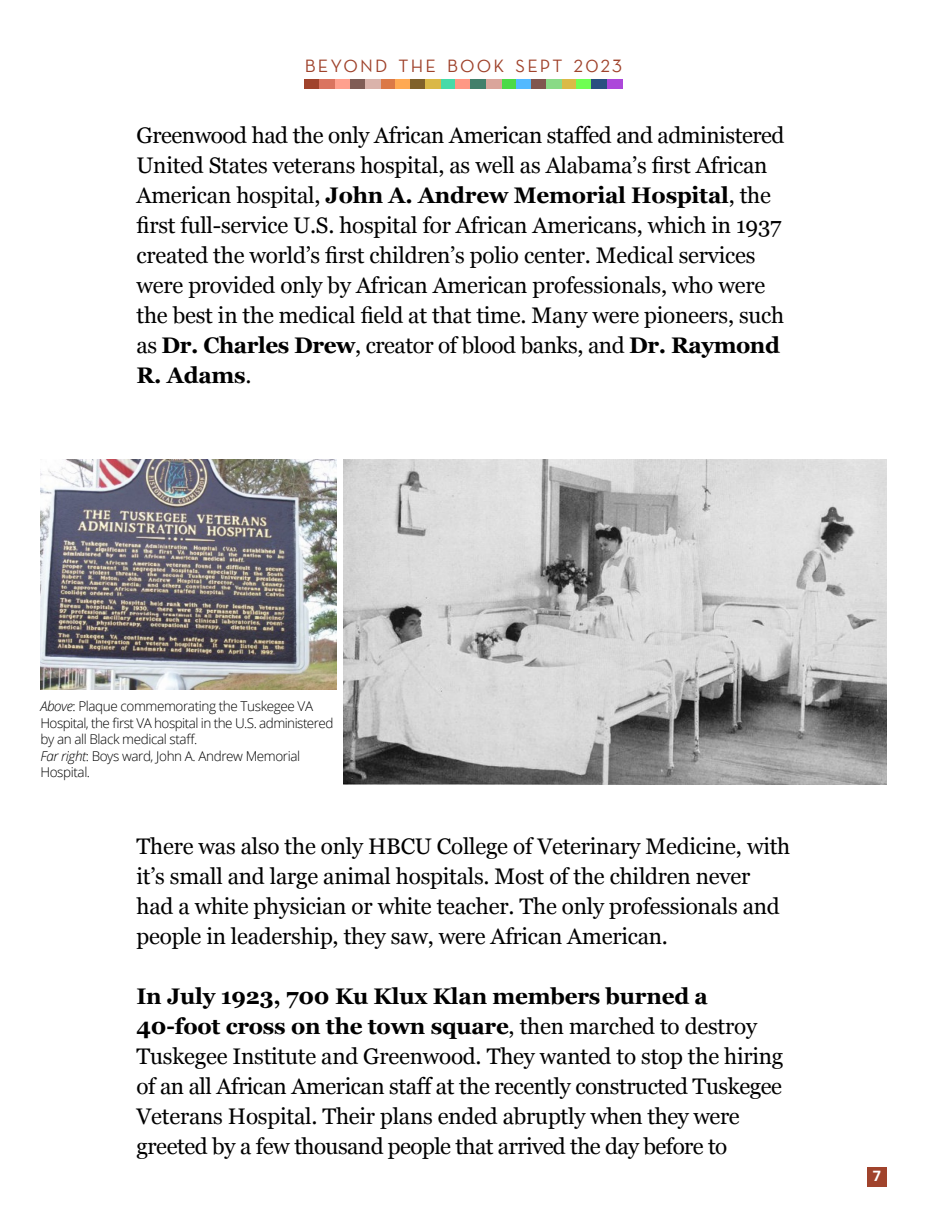
<style>
.page{position:relative;width:927px;height:1227px;background:#fff}
.page>*{position:absolute;margin:0;border:0;box-sizing:border-box;transform-origin:0 0}
.t1{font:22.5px/30px "Georgia";letter-spacing:-.01em;color:#000}
.t2{font:18px "Neutraface Text TT";letter-spacing:.12em;color:#9f422b}
.t3{font:700 14.25px "Open Sans";color:#fff}
.t4{font:300 13.5px/16.5px "Open Sans";letter-spacing:-.03em;color:#000}
.s1{color:#a0432c}
.s2{font-weight:700}
.s3{font-style:italic}
</style>
<div class="page">
<div style="left:305px;top:79px;width:15px;height:9px;background:#a0432c"></div>
<div style="left:320px;top:79px;width:15px;height:9px;background:#da7460"></div>
<div style="left:380px;top:79px;width:15px;height:9px;background:#db7947"></div>
<div style="left:441px;top:79px;width:15px;height:9px;background:#47daa8"></div>
<div style="left:501px;top:79px;width:15px;height:9px;background:#4cda47"></div>
<div style="left:562px;top:79px;width:15px;height:9px;background:#daba47"></div>
<div style="left:335px;top:79px;width:15px;height:9px;background:#ffa08e"></div>
<div style="left:395px;top:79px;width:16px;height:9px;background:#ffa953"></div>
<div style="left:456px;top:79px;width:15px;height:9px;background:#ff9884"></div>
<div style="left:516px;top:79px;width:15px;height:9px;background:#53b9ff"></div>
<div style="left:577px;top:79px;width:15px;height:9px;background:#6fff53"></div>
<div style="left:350px;top:79px;width:15px;height:9px;background:#805d56"></div>
<div style="left:411px;top:79px;width:15px;height:9px;background:#80612a"></div>
<div style="left:471px;top:79px;width:15px;height:9px;background:#42806b"></div>
<div style="left:531px;top:79px;width:16px;height:9px;background:#80564f"></div>
<div style="left:592px;top:79px;width:15px;height:9px;background:#2a5080"></div>
<div style="left:365px;top:79px;width:15px;height:9px;background:#dab3ab"></div>
<div style="left:426px;top:79px;width:15px;height:9px;background:#dab847"></div>
<div style="left:486px;top:79px;width:15px;height:9px;background:#daa59b"></div>
<div style="left:547px;top:79px;width:15px;height:9px;background:#89da86"></div>
<div style="left:607px;top:79px;width:15px;height:9px;background:#ac47da"></div>
<div style="left:867px;top:1167px;width:19px;height:19px;background:#a0432c"></div>
<img style="left:343px;top:459px;width:543px;height:326px">
<img style="left:40px;top:459px;width:297px;height:230px">
<p class="t2" style="left:305px;top:54px;width:319px">BEYOND THE BOOK <span class="s1">SEPT</span> 2023</p>
<p class="t1" style="left:136px;top:119px;width:650px">Greenwood had the only African American staffed and administered United States veterans hospital, as well as Alabama’s first African American hospital, <span class="s2">John A. Andrew Memorial Hospital</span>, the first full-service U.S. hospital for African Americans, which in 1937 created the world’s first children’s polio center. Medical services were provided only by African American professionals, who were the best in the medical field at that time. Many were pioneers, such as <span class="s2">Dr. Charles Drew</span>, creator of blood banks, and <span class="s2">Dr. Raymond R. Adams</span>.</p>
<p class="t4" style="left:40px;top:698px;width:294px"><span class="s3">Above</span>: Plaque commemorating the Tuskegee VA<br>Hospital, the first VA hospital in the U.S. administered by an all Black medical staff.</p>
<p class="t4" style="left:40px;top:747px;width:261px"><span class="s3">Far right</span>: Boys ward, John A. Andrew Memorial<br>Hospital.</p>
<p class="t1" style="left:136px;top:830px;width:655px">There was also the only HBCU College of Veterinary Medicine, with it’s small and large animal hospitals. Most of the children never had a white physician or white teacher. The only professionals and people in leadership, they saw, were African American.</p>
<p class="t1" style="left:136px;top:980px;width:648px"><span class="s2">In July 1923, 700 Ku Klux Klan members burned a 40-foot cross on the town square</span>, then marched to destroy Tuskegee Institute and Greenwood. They wanted to stop the hiring of an all African American staff at the recently constructed Tuskegee Veterans Hospital. Their plans ended abruptly when they were greeted by a few thousand people that arrived the day before to</p>
<p class="t3" style="left:873px;top:1166px;width:10px">7</p>
</div>
